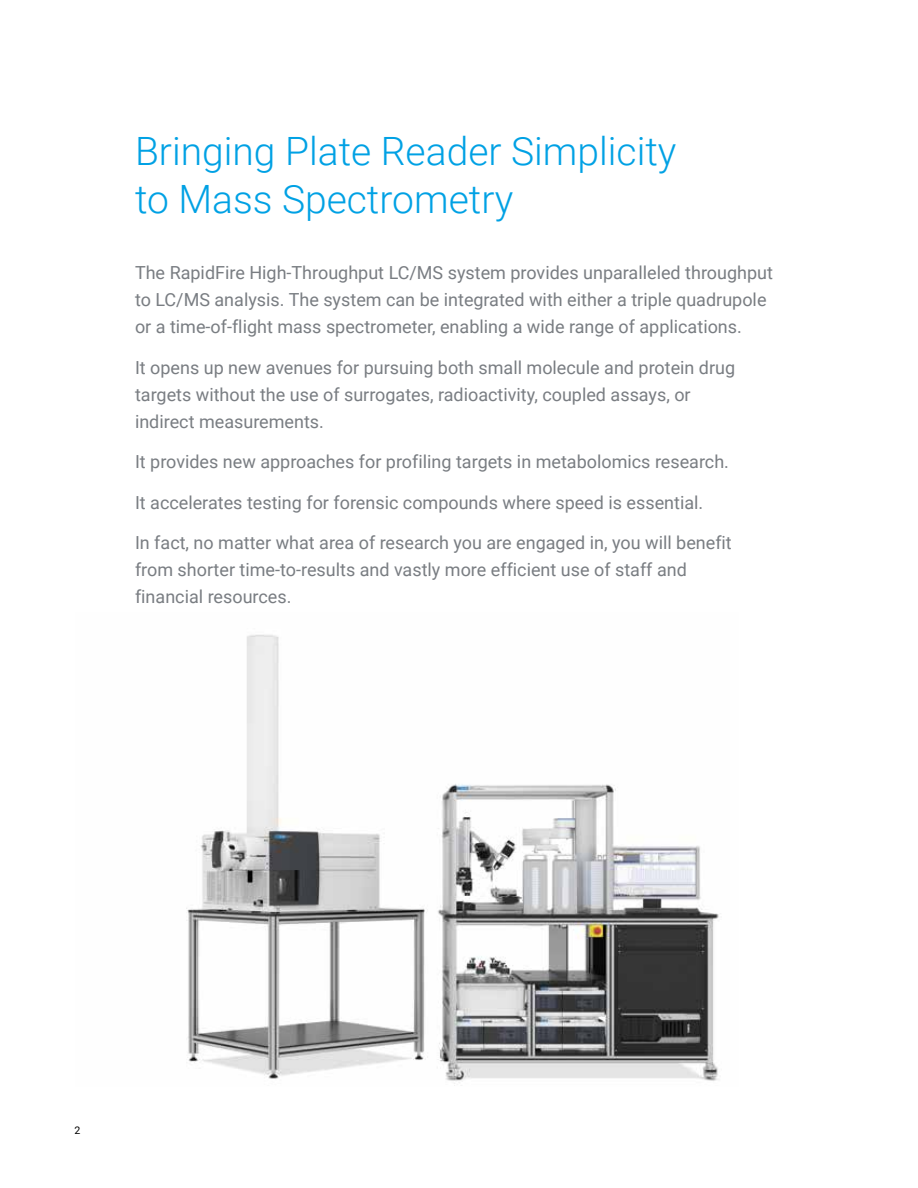
<style>
.page{position:relative;width:918px;height:1188px;background:#fff}
.page>*{position:absolute;margin:0;border:0;box-sizing:border-box;transform-origin:0 0}
.t1{font:300 39px/48px "Roboto";color:#00a1e4}
.t2{font:18px/27px "Roboto";color:#797d82}
.t3{font:10.5px "Roboto";color:#000}
</style>
<div class="page">
<img style="left:186px;top:634px;width:533px;height:452px">
<h1 class="t1" style="left:135px;top:125px;width:543px">Bringing Plate Reader Simplicity to Mass Spectrometry</h1>
<p class="t2" style="left:135px;top:259px;width:640px">The RapidFire High-Throughput LC/MS system provides unparalleled throughput to LC/MS analysis. The system can be integrated with either a triple quadrupole or a time-of-flight mass spectrometer, enabling a wide range of applications.</p>
<p class="t2" style="left:135px;top:353px;width:602px">It opens up new avenues for pursuing both small molecule and protein drug targets without the use of surrogates, radioactivity, coupled assays, or indirect measurements.</p>
<p class="t2" style="left:135px;top:448px;width:596px">It provides new approaches for profiling targets in metabolomics research.</p>
<p class="t2" style="left:135px;top:488px;width:570px">It accelerates testing for forensic compounds where speed is essential.</p>
<p class="t2" style="left:135px;top:529px;width:598px">In fact, no matter what area of research you are engaged in, you will benefit from shorter time-to-results and vastly more efficient use of staff and financial resources.</p>
<p class="t3" style="left:75px;top:1123px;width:7px">2</p>
</div>
